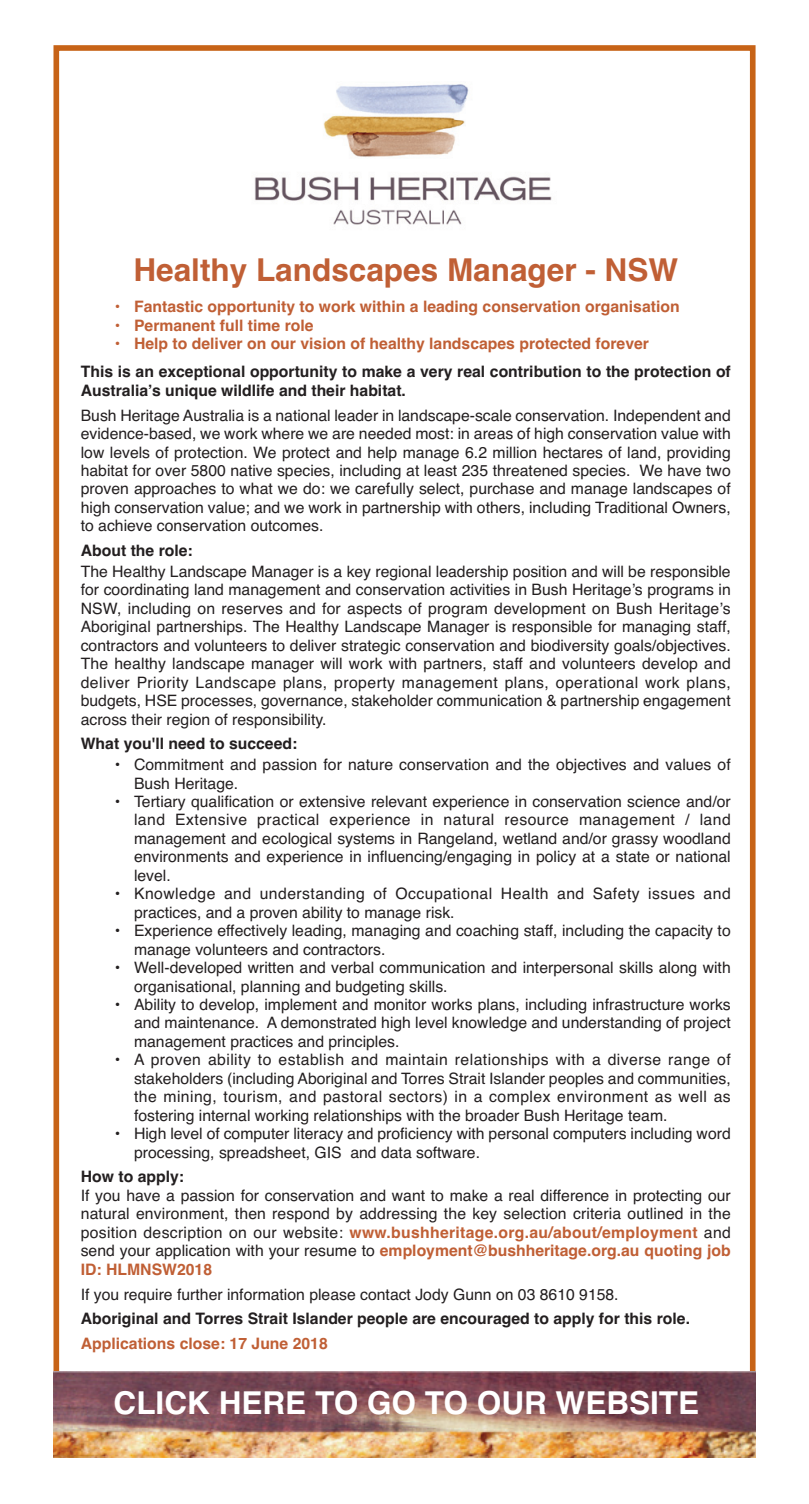
<style>
.page{position:relative;width:809px;height:1504px;background:#fff}
.page>*{position:absolute;margin:0;border:0;box-sizing:border-box;transform-origin:0 0}
.t1{font:700 31.5px "Helvetica";color:#c05f35}
.t2{font:700 31.5px "Helvetica";color:#fff}
.t3{font:15.75px/18.4px "Helvetica";color:#231f20;text-align:justify}
.t4{font:700 15.75px/18.4px "Helvetica";color:#231f20}
.t5{font:700 15.75px "Helvetica";color:#c05f35}
.t6{font:15.75px/18.4px "Helvetica";letter-spacing:.03em;color:#231f20}
.s1{font-weight:700;color:#c05f35}
</style>
<div class="page">
<div style="left:53px;top:45px;width:702px;height:1384px;border:6px solid #c76317"></div>
<img style="left:53px;top:1371px;width:702px;height:86px">
<img style="left:255px;top:84px;width:297px;height:141px">
<h1 class="t1" style="left:133px;top:258px;width:546px">Healthy Landscapes Manager - NSW</h1>
<p class="t5" style="left:115px;top:301px;width:566px">• Fantastic opportunity to work within a leading conservation organisation</p>
<p class="t5" style="left:115px;top:320px;width:200px">• Permanent full time role</p>
<p class="t5" style="left:115px;top:338px;width:535px">• Help to deliver on our vision of healthy landscapes protected forever</p>
<p class="t4" style="left:81px;top:364px;width:651px">This is an exceptional opportunity to make a very real contribution to the protection of<br>Australia’s unique wildlife and their habitat.</p>
<p class="t3" style="left:81px;top:407px;width:651px">Bush Heritage Australia is a national leader in landscape-scale conservation. Independent and evidence-based, we work where we are needed most: in areas of high conservation value with low levels of protection. We protect and help manage 6.2 million hectares of land, providing habitat for over 5800 native species, including at least 235 threatened species. We have two proven approaches to what we do: we carefully select, purchase and manage landscapes of high conservation value; and we work in partnership with others, including Traditional Owners, to achieve conservation outcomes.</p>
<p class="t4" style="left:81px;top:543px;width:113px">About the role:</p>
<p class="t3" style="left:81px;top:564px;width:651px">The Healthy Landscape Manager is a key regional leadership position and will be responsible for coordinating land management and conservation activities in Bush Heritage’s programs in NSW, including on reserves and for aspects of program development on Bush Heritage’s Aboriginal partnerships. The Healthy Landscape Manager is responsible for managing staff, contractors and volunteers to deliver strategic conservation and biodiversity goals/objectives.<br>The healthy landscape manager will work with partners, staff and volunteers develop and deliver Priority Landscape plans, property management plans, operational work plans, budgets, HSE processes, governance, stakeholder communication &amp; partnership engagement across their region of responsibility.</p>
<p class="t4" style="left:81px;top:736px;width:218px">What you'll need to succeed:</p>
<p class="t3" style="left:134px;top:757px;width:598px;text-indent:-19px">• Commitment and passion for nature conservation and the objectives and values of<br>Bush Heritage.</p>
<p class="t3" style="left:134px;top:794px;width:598px;text-indent:-19px">• Tertiary qualification or extensive relevant experience in conservation science and/or land Extensive practical experience in natural resource management / land management and ecological systems in Rangeland, wetland and/or grassy woodland environments and experience in influencing/engaging in policy at a state or national level.</p>
<p class="t6" style="left:134px;top:886px;width:598px;text-indent:-19px">• Knowledge and understanding of Occupational Health and Safety issues and practices, and a proven ability to manage risk.</p>
<p class="t3" style="left:134px;top:923px;width:598px;text-indent:-19px">• Experience effectively leading, managing and coaching staff, including the capacity to manage volunteers and contractors.</p>
<p class="t3" style="left:134px;top:960px;width:598px;text-indent:-19px">• Well-developed written and verbal communication and interpersonal skills along with organisational, planning and budgeting skills.</p>
<p class="t3" style="left:134px;top:997px;width:598px;text-indent:-19px">• Ability to develop, implement and monitor works plans, including infrastructure works and maintenance. A demonstrated high level knowledge and understanding of project management practices and principles.</p>
<p class="t3" style="left:134px;top:1052px;width:598px;text-indent:-19px">• A proven ability to establish and maintain relationships with a diverse range of stakeholders (including Aboriginal and Torres Strait Islander peoples and communities, the mining, tourism, and pastoral sectors) in a complex environment as well as fostering internal working relationships with the broader Bush Heritage team.</p>
<p class="t3" style="left:134px;top:1126px;width:598px;text-indent:-19px">• High level of computer literacy and proficiency with personal computers including word processing, spreadsheet, GIS and data software.</p>
<p class="t4" style="left:81px;top:1169px;width:105px">How to apply:</p>
<p class="t3" style="left:81px;top:1187px;width:651px">If you have a passion for conservation and want to make a real difference in protecting our natural environment, then respond by addressing the key selection criteria outlined in the position description on our website: <span class="s1">www.bushheritage.org.au/about/employment</span> and send your application with your resume to <span class="s1">employment@bushheritage.org.au quoting job ID: HLMNSW2018</span></p>
<p class="t3" style="left:81px;top:1286px;width:539px">If you require further information please contact Jody Gunn on 03 8610 9158.</p>
<p class="t4" style="left:81px;top:1311px;width:610px">Aboriginal and Torres Strait Islander people are encouraged to apply for this role.</p>
<p class="t5" style="left:81px;top:1338px;width:248px">Applications close: 17 June 2018</p>
<h1 class="t2" style="left:114px;top:1391px;width:587px">CLICK HERE TO GO TO OUR WEBSITE</h1>
</div>
